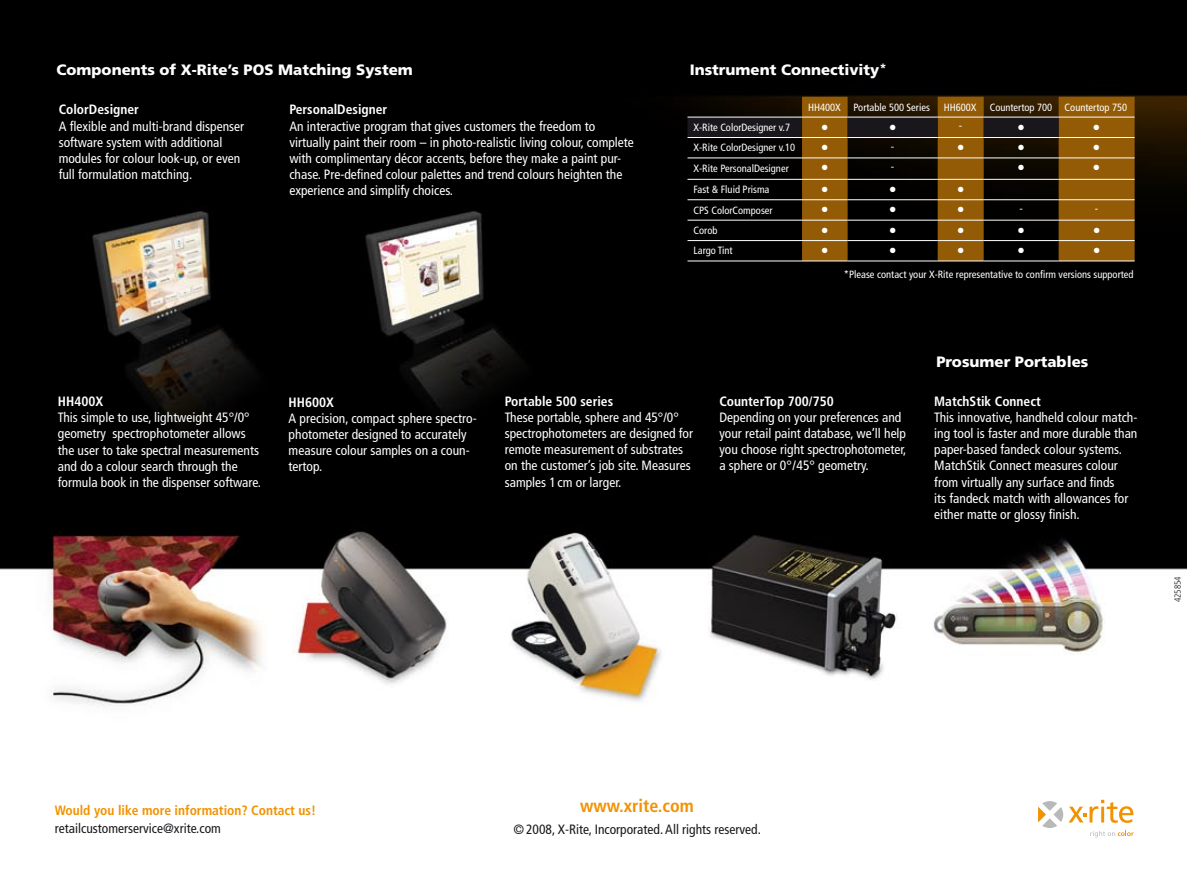
<style>
.page{position:relative;width:1187px;height:893px;background:#fff}
.page>*{position:absolute;margin:0;border:0;box-sizing:border-box;transform-origin:0 0}
.t1{font:700 condensed 18px "Frutiger";color:#f29200}
.t2{font:900 15px "Frutiger";color:#fff}
.t3{font:condensed 13.5px/16.2px "Frutiger";color:#fff}
.t4{font:700 condensed 13.5px "Frutiger";color:#fff}
.t5{font:condensed 13.5px "Frutiger";color:#1a171c}
.t6{font:700 condensed 13.5px "Frutiger";color:#f29200}
.t7{font:condensed 10.5px "Frutiger";color:#fff}
.t8{font:10.5px "Frutiger";color:#fff}
.t9{font:300 condensed 9px "Frutiger";color:#1a171c}
.t10{font:7.5px "Zapf Dingbats ITC";color:#fff}
</style>
<div class="page">
<img style="left:0;top:0;width:1186px;height:838px">
<svg style="left:1037px;top:800px;width:96px;height:37px"></svg>
<svg style="left:687px;top:97px;width:447px;height:164px;background:#3f2908"></svg>
<hr style="left:687px;top:117px;width:115px;height:1px;background:#fff">
<hr style="left:802px;top:117px;width:45px;height:1px;background:#fff">
<hr style="left:847px;top:117px;width:90px;height:1px;background:#fff">
<hr style="left:937px;top:117px;width:46px;height:1px;background:#fff">
<hr style="left:983px;top:117px;width:75px;height:1px;background:#fff">
<hr style="left:1058px;top:117px;width:76px;height:1px;background:#fff">
<hr style="left:687px;top:137px;width:115px;height:1px;background:#fff">
<hr style="left:802px;top:137px;width:45px;height:1px;background:#fff">
<hr style="left:847px;top:137px;width:90px;height:1px;background:#fff">
<hr style="left:937px;top:137px;width:46px;height:1px;background:#fff">
<hr style="left:983px;top:137px;width:75px;height:1px;background:#fff">
<hr style="left:1058px;top:137px;width:76px;height:1px;background:#fff">
<hr style="left:687px;top:158px;width:115px;height:1px;background:#fff">
<hr style="left:802px;top:158px;width:45px;height:1px;background:#fff">
<hr style="left:847px;top:158px;width:90px;height:1px;background:#fff">
<hr style="left:937px;top:158px;width:46px;height:1px;background:#fff">
<hr style="left:983px;top:158px;width:75px;height:1px;background:#fff">
<hr style="left:1058px;top:158px;width:76px;height:1px;background:#fff">
<hr style="left:687px;top:179px;width:115px;height:1px;background:#fff">
<hr style="left:802px;top:179px;width:45px;height:1px;background:#fff">
<hr style="left:847px;top:179px;width:90px;height:1px;background:#fff">
<hr style="left:937px;top:179px;width:46px;height:1px;background:#fff">
<hr style="left:983px;top:179px;width:75px;height:1px;background:#fff">
<hr style="left:1058px;top:179px;width:76px;height:1px;background:#fff">
<hr style="left:687px;top:199px;width:115px;height:1px;background:#fff">
<hr style="left:802px;top:199px;width:45px;height:1px;background:#fff">
<hr style="left:847px;top:199px;width:90px;height:1px;background:#fff">
<hr style="left:937px;top:199px;width:46px;height:1px;background:#fff">
<hr style="left:983px;top:199px;width:75px;height:1px;background:#fff">
<hr style="left:1058px;top:199px;width:76px;height:1px;background:#fff">
<hr style="left:687px;top:220px;width:115px;height:1px;background:#fff">
<hr style="left:802px;top:220px;width:45px;height:1px;background:#fff">
<hr style="left:847px;top:220px;width:90px;height:1px;background:#fff">
<hr style="left:937px;top:220px;width:46px;height:1px;background:#fff">
<hr style="left:983px;top:220px;width:75px;height:1px;background:#fff">
<hr style="left:1058px;top:220px;width:76px;height:1px;background:#fff">
<hr style="left:687px;top:240px;width:115px;height:1px;background:#fff">
<hr style="left:802px;top:240px;width:45px;height:1px;background:#fff">
<hr style="left:847px;top:240px;width:90px;height:1px;background:#fff">
<hr style="left:937px;top:240px;width:46px;height:1px;background:#fff">
<hr style="left:983px;top:240px;width:75px;height:1px;background:#fff">
<hr style="left:1058px;top:240px;width:76px;height:1px;background:#fff">
<hr style="left:687px;top:261px;width:115px;height:1px;background:#fff">
<hr style="left:802px;top:261px;width:45px;height:1px;background:#fff">
<hr style="left:847px;top:261px;width:90px;height:1px;background:#fff">
<hr style="left:937px;top:261px;width:46px;height:1px;background:#fff">
<hr style="left:983px;top:261px;width:75px;height:1px;background:#fff">
<hr style="left:1058px;top:261px;width:76px;height:1px;background:#fff">
<p class="t2" style="left:57px;top:61px;width:358px">Components of X-Rite’s POS Matching System</p>
<p class="t4" style="left:59px;top:102px;width:82px">ColorDesigner</p>
<p class="t3" style="left:59px;top:118px;width:187px">A flexible and multi-brand dispenser software system with additional modules for colour look-up, or even full formulation matching.</p>
<p class="t4" style="left:289px;top:102px;width:99px">PersonalDesigner</p>
<p class="t3" style="left:289px;top:118px;width:346px">An interactive program that gives customers the freedom to virtually paint their room – in photo-realistic living colour, complete with complimentary décor accents, before they make a paint pur&shy;chase. Pre-defined colour palettes and trend colours heighten the experience and simplify choices.</p>
<p class="t2" style="left:689px;top:60px;width:198px">Instrument Connectivity<sup>*</sup></p>
<p class="t7" style="left:808px;top:101px;width:123px">HH400X Portable 500 Series</p>
<p class="t7" style="left:943px;top:101px;width:34px">HH600X</p>
<p class="t7" style="left:989px;top:101px;width:139px">Countertop 700 Countertop 750</p>
<p class="t7" style="left:693px;top:121px;width:98px">X-Rite ColorDesigner v.7</p>
<p class="t10" style="left:821px;top:123px;width:7px">●</p>
<p class="t10" style="left:889px;top:123px;width:7px">●</p>
<p class="t8" style="left:958px;top:120px;width:5px">-</p>
<p class="t10" style="left:1018px;top:123px;width:7px">●</p>
<p class="t10" style="left:1093px;top:123px;width:7px">●</p>
<p class="t7" style="left:693px;top:142px;width:103px">X-Rite ColorDesigner v.10</p>
<p class="t10" style="left:821px;top:144px;width:7px">●</p>
<p class="t8" style="left:890px;top:140px;width:5px">-</p>
<p class="t10" style="left:957px;top:144px;width:7px">●</p>
<p class="t10" style="left:1018px;top:144px;width:7px">●</p>
<p class="t10" style="left:1093px;top:144px;width:7px">●</p>
<p class="t7" style="left:693px;top:162px;width:97px">X-Rite PersonalDesigner</p>
<p class="t10" style="left:821px;top:164px;width:7px">●</p>
<p class="t8" style="left:890px;top:160px;width:5px">-</p>
<p class="t10" style="left:1018px;top:164px;width:7px">●</p>
<p class="t10" style="left:1093px;top:164px;width:7px">●</p>
<p class="t7" style="left:693px;top:183px;width:77px">Fast &amp; Fluid Prisma</p>
<p class="t10" style="left:821px;top:186px;width:7px">●</p>
<p class="t10" style="left:889px;top:186px;width:7px">●</p>
<p class="t10" style="left:957px;top:186px;width:7px">●</p>
<p class="t7" style="left:693px;top:204px;width:81px">CPS ColorComposer</p>
<p class="t10" style="left:821px;top:206px;width:7px">●</p>
<p class="t10" style="left:889px;top:206px;width:7px">●</p>
<p class="t10" style="left:957px;top:206px;width:7px">●</p>
<p class="t8" style="left:1019px;top:202px;width:5px">-</p>
<p class="t8" style="left:1094px;top:202px;width:5px">-</p>
<p class="t7" style="left:693px;top:224px;width:25px">Corob</p>
<p class="t10" style="left:821px;top:226px;width:7px">●</p>
<p class="t10" style="left:889px;top:226px;width:7px">●</p>
<p class="t10" style="left:957px;top:226px;width:7px">●</p>
<p class="t10" style="left:1018px;top:226px;width:7px">●</p>
<p class="t10" style="left:1093px;top:226px;width:7px">●</p>
<p class="t7" style="left:693px;top:245px;width:41px">Largo Tint</p>
<p class="t10" style="left:821px;top:247px;width:7px">●</p>
<p class="t10" style="left:889px;top:247px;width:7px">●</p>
<p class="t10" style="left:957px;top:247px;width:7px">●</p>
<p class="t10" style="left:1018px;top:247px;width:7px">●</p>
<p class="t10" style="left:1093px;top:247px;width:7px">●</p>
<p class="t7" style="left:843px;top:268px;width:291px">*Please contact your X-Rite representative to confirm versions supported</p>
<p class="t2" style="left:936px;top:353px;width:153px">Prosumer Portables</p>
<p class="t4" style="left:58px;top:393px;width:47px">HH400X</p>
<p class="t3" style="left:58px;top:409px;width:205px">This simple to use, lightweight 45°/0° geometry spectrophotometer allows the user to take spectral measurements and do a colour search through the formula book in the dispenser software.</p>
<p class="t4" style="left:288px;top:394px;width:47px">HH600X</p>
<p class="t3" style="left:288px;top:410px;width:189px">A precision, compact sphere spectro&shy;photometer designed to accurately measure colour samples on a coun&shy;tertop.</p>
<p class="t4" style="left:505px;top:393px;width:110px">Portable 500 series</p>
<p class="t3" style="left:505px;top:409px;width:190px">These portable, sphere and 45°/0° spectrophotometers are designed for remote measurement of substrates on the customer’s job site. Measures samples 1 cm or larger.</p>
<p class="t4" style="left:719px;top:393px;width:116px">CounterTop 700/750</p>
<p class="t3" style="left:719px;top:409px;width:188px">Depending on your preferences and your retail paint database, we’ll help you choose right spectrophotometer, a sphere or 0°/45° geometry.</p>
<p class="t4" style="left:934px;top:393px;width:108px">MatchStik Connect</p>
<p class="t3" style="left:934px;top:409px;width:205px">This innovative, handheld colour match&shy;ing tool is faster and more durable than paper-based fandeck colour systems.<br>MatchStik Connect measures colour from virtually any surface and finds<br>its fandeck match with allowances for either matte or glossy finish.</p>
<p class="t9" style="left:1172px;top:602px;width:27px;rotate:-90deg">425854</p>
<p class="t6" style="left:55px;top:802px;width:263px">Would you like more information? Contact us!</p>
<p class="t5" style="left:55px;top:820px;width:167px">retailcustomerservice@xrite.com</p>
<h1 class="t1" style="left:580px;top:795px;width:115px">www.xrite.com</h1>
<p class="t5" style="left:513px;top:822px;width:249px">© 2008, X-Rite, Incorporated. All rights reserved.</p>
</div>
